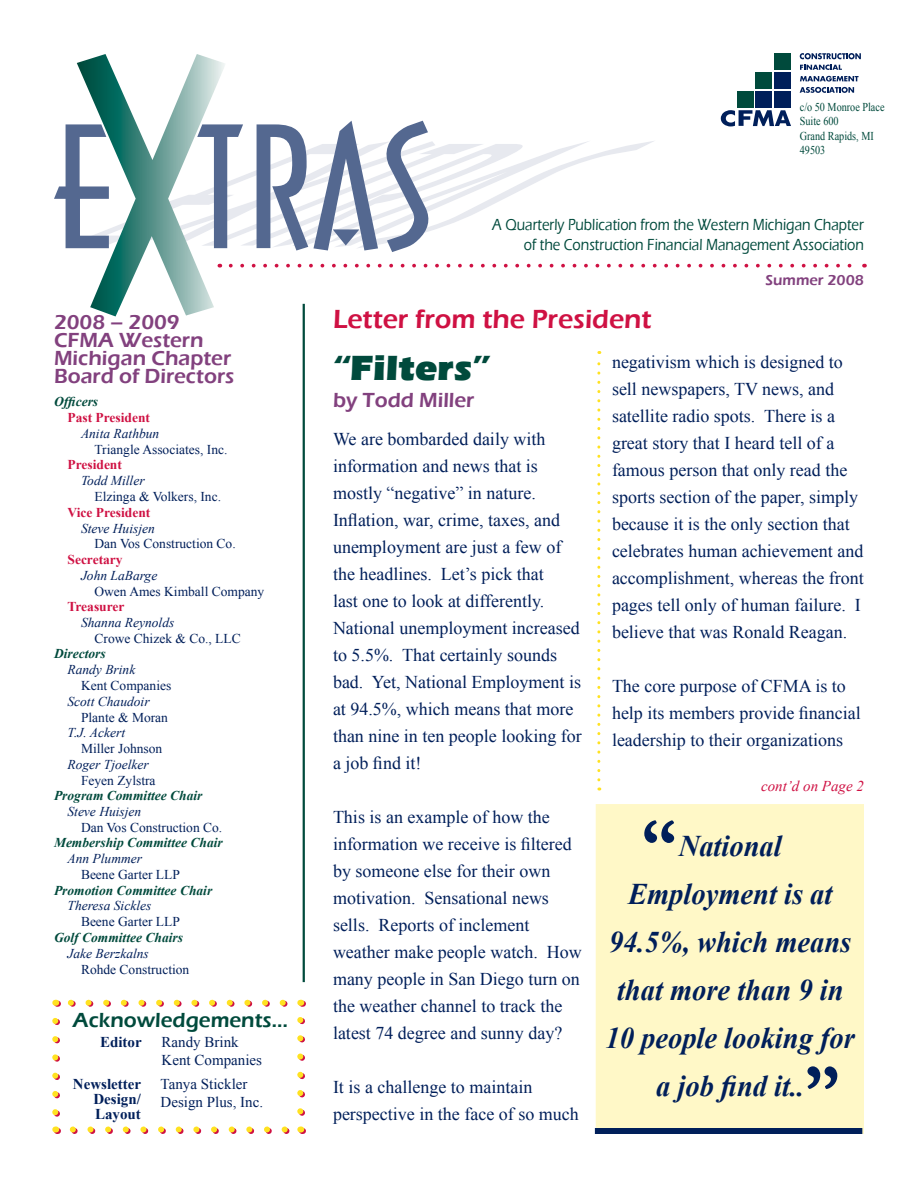
<style>
.page{position:relative;width:918px;height:1188px;background:#fff}
.page>*{position:absolute;margin:0;border:0;box-sizing:border-box;transform-origin:0 0}
.t1{font:700 72px "Garamond";color:#001f5a}
.t2{font:900 36px "Eras ITC";color:#004a3c}
.t3{font:italic 700 30px/48px "Times New Roman";color:#001f5a;text-align:center;scale:.95 1}
.t4{font:600 27px "Eras ITC";color:#cf1143}
.t5{font:600 21px/18px "Eras ITC";color:#82417e}
.t6{font:600 21px "Eras ITC";color:#004a3c}
.t7{font:18px/27px "Times New Roman";color:#001f5a}
.t8{font:500 16.5px/19.8px "Eras ITC";color:#004a3c;text-align:right;scale:.85 1}
.t9{font:15px/18px "Times New Roman";color:#001f5a}
.t10{font:700 15px/15px "Times New Roman";color:#001f5a;text-align:justify}
.t11{font:italic 15px "Times New Roman";color:#cf1143}
.t12{font:600 15px "Eras ITC";color:#82417e}
.t13{font:13.5px "Times New Roman";color:#001f5a}
.t14{font:italic 13.5px "Times New Roman";color:#001f5a}
.t15{font:italic 700 13.5px "Times New Roman";color:#004a3c}
.t16{font:700 13.5px "Times New Roman";color:#cf1143}
.t17{font:12px/14.4px "Times New Roman";color:#004a3c;scale:.85 1}
</style>
<div class="page">
<hr style="left:303px;top:304px;width:2px;height:678px;background:#004a3c">
<svg style="left:54px;top:53px;width:811px;height:263px"></svg>
<svg style="left:73px;top:1126px;width:217px;height:8px"></svg>
<svg style="left:67px;top:1000px;width:218px;height:7px"></svg>
<svg style="left:52px;top:1021px;width:8px;height:113px"></svg>
<svg style="left:300px;top:1126px;width:3px;height:8px"></svg>
<svg style="left:297px;top:1000px;width:8px;height:113px"></svg>
<svg style="left:55px;top:1000px;width:3px;height:7px"></svg>
<svg style="left:597px;top:351px;width:3px;height:429px"></svg>
<div style="left:596px;top:805px;width:267px;height:328px;background:#fff8c7"></div>
<div style="left:596px;top:804px;width:268px;height:330px;border:2px solid #fff8c7"></div>
<div style="left:595px;top:1128px;width:267px;height:6px;background:#001f5a"></div>
<p class="t5" style="left:54px;top:313px;width:182px">2008 – 2009<br>CFMA Western<br>Michigan Chapter<br>Board of Directors</p>
<p class="t15" style="left:54px;top:393px;width:46px">Officers</p>
<p class="t16" style="left:68px;top:408px;width:84px">Past President</p>
<p class="t14" style="left:81px;top:424px;width:80px">Anita Rathbun</p>
<p class="t13" style="left:94px;top:440px;width:134px">Triangle Associates, Inc.</p>
<p class="t16" style="left:68px;top:456px;width:56px">President</p>
<p class="t14" style="left:81px;top:471px;width:65px">Todd Miller</p>
<p class="t13" style="left:94px;top:487px;width:128px">Elzinga &amp; Volkers, Inc.</p>
<p class="t16" style="left:68px;top:503px;width:84px">Vice President</p>
<p class="t14" style="left:81px;top:519px;width:75px">Steve Huisjen</p>
<p class="t13" style="left:94px;top:535px;width:143px">Dan Vos Construction Co.</p>
<p class="t16" style="left:68px;top:550px;width:57px">Secretary</p>
<p class="t14" style="left:81px;top:566px;width:78px">John LaBarge</p>
<p class="t13" style="left:94px;top:582px;width:171px">Owen Ames Kimball Company</p>
<p class="t16" style="left:68px;top:597px;width:58px">Treasurer</p>
<p class="t14" style="left:81px;top:613px;width:95px">Shanna Reynolds</p>
<p class="t13" style="left:94px;top:629px;width:148px">Crowe Chizek &amp; Co., LLC</p>
<p class="t15" style="left:54px;top:645px;width:53px">Directors</p>
<p class="t14" style="left:68px;top:660px;width:69px">Randy Brink</p>
<p class="t13" style="left:81px;top:676px;width:92px">Kent Companies</p>
<p class="t14" style="left:68px;top:692px;width:84px">Scott Chaudoir</p>
<p class="t13" style="left:81px;top:708px;width:88px">Plante &amp; Moran</p>
<p class="t14" style="left:68px;top:723px;width:59px">T.J. Ackert</p>
<p class="t13" style="left:81px;top:739px;width:83px">Miller Johnson</p>
<p class="t14" style="left:68px;top:755px;width:83px">Roger Tjoelker</p>
<p class="t13" style="left:81px;top:771px;width:76px">Feyen Zylstra</p>
<p class="t15" style="left:54px;top:786px;width:150px">Program Committee Chair</p>
<p class="t14" style="left:68px;top:802px;width:75px">Steve Huisjen</p>
<p class="t13" style="left:81px;top:818px;width:143px">Dan Vos Construction Co.</p>
<p class="t15" style="left:54px;top:834px;width:170px">Membership Committee Chair</p>
<p class="t14" style="left:68px;top:849px;width:76px">Ann Plummer</p>
<p class="t13" style="left:81px;top:865px;width:100px">Beene Garter LLP</p>
<p class="t15" style="left:54px;top:881px;width:160px">Promotion Committee Chair</p>
<p class="t14" style="left:68px;top:897px;width:85px">Theresa Sickles</p>
<p class="t13" style="left:81px;top:913px;width:100px">Beene Garter LLP</p>
<p class="t15" style="left:54px;top:928px;width:131px">Golf Committee Chairs</p>
<p class="t14" style="left:68px;top:944px;width:83px">Jake Berzkalns</p>
<p class="t13" style="left:81px;top:960px;width:110px">Rohde Construction</p>
<p class="t6" style="left:73px;top:1008px;width:217px">Acknowledgements…</p>
<p class="t10" style="left:100px;top:1034px;width:43px">Editor</p>
<p class="t9" style="left:162px;top:1033px;width:102px">Randy Brink<br>Kent Companies</p>
<p class="t10" style="left:93px;top:1076px;width:49px;text-indent:-21px">Newsletter Design/ Layout</p>
<p class="t9" style="left:161px;top:1075px;width:104px">Tanya Stickler<br>Design Plus, Inc.</p>
<p class="t17" style="left:800px;top:100px;width:101px">c/o 50 Monroe Place<br>Suite 600<br>Grand Rapids, MI<br>49503</p>
<p class="t8" style="left:492px;top:215px;width:439px">A Quarterly Publication from the Western Michigan Chapter of the Construction Financial Management Association</p>
<p class="t12" style="left:766px;top:272px;width:100px">Summer 2008</p>
<h3 class="t4" style="left:333px;top:304px;width:320px">Letter from the President</h3>
<h2 class="t2" style="left:333px;top:347px;width:159px">“Filters”</h2>
<p class="t5" style="left:333px;top:391px;width:143px">by Todd Miller</p>
<p class="t7" style="left:333px;top:425px;width:250px">We are bombarded daily with information and news that is mostly “negative” in nature.<br>Inflation, war, crime, taxes, and unemployment are just a few of the headlines. Let’s pick that<br>last one to look at differently.<br>National unemployment increased to 5.5%. That certainly sounds bad. Yet, National Employment is at 94.5%, which means that more than nine in ten people looking for a job find it!</p>
<p class="t7" style="left:333px;top:803px;width:250px">This is an example of how the information we receive is filtered by someone else for their own motivation. Sensational news sells. Reports of inclement weather make people watch. How many people in San Diego turn on the weather channel to track the latest 74 degree and sunny day?</p>
<p class="t7" style="left:333px;top:1073px;width:247px">It is a challenge to maintain perspective in the face of so much</p>
<p class="t7" style="left:612px;top:348px;width:253px">negativism which is designed to sell newspapers, TV news, and satellite radio spots. There is a great story that I heard tell of a famous person that only read the sports section of the paper, simply because it is the only section that celebrates human achievement and accomplishment, whereas the front pages tell only of human failure. I believe that was Ronald Reagan.</p>
<p class="t7" style="left:612px;top:672px;width:250px">The core purpose of CFMA is to help its members provide financial leadership to their organizations</p>
<p class="t11" style="left:761px;top:775px;width:104px">cont’d on Page 2</p>
<h1 class="t1" style="left:641px;top:795px;width:37px">“</h1>
<h3 class="t3" style="left:606px;top:821px;width:264px">National<br>Employment is at<br>94.5%, which means that more than 9 in<br>10 people looking for a job find it..</h3>
<h1 class="t1" style="left:841px;top:1115px;width:37px;rotate:-180deg">“</h1>
</div>
